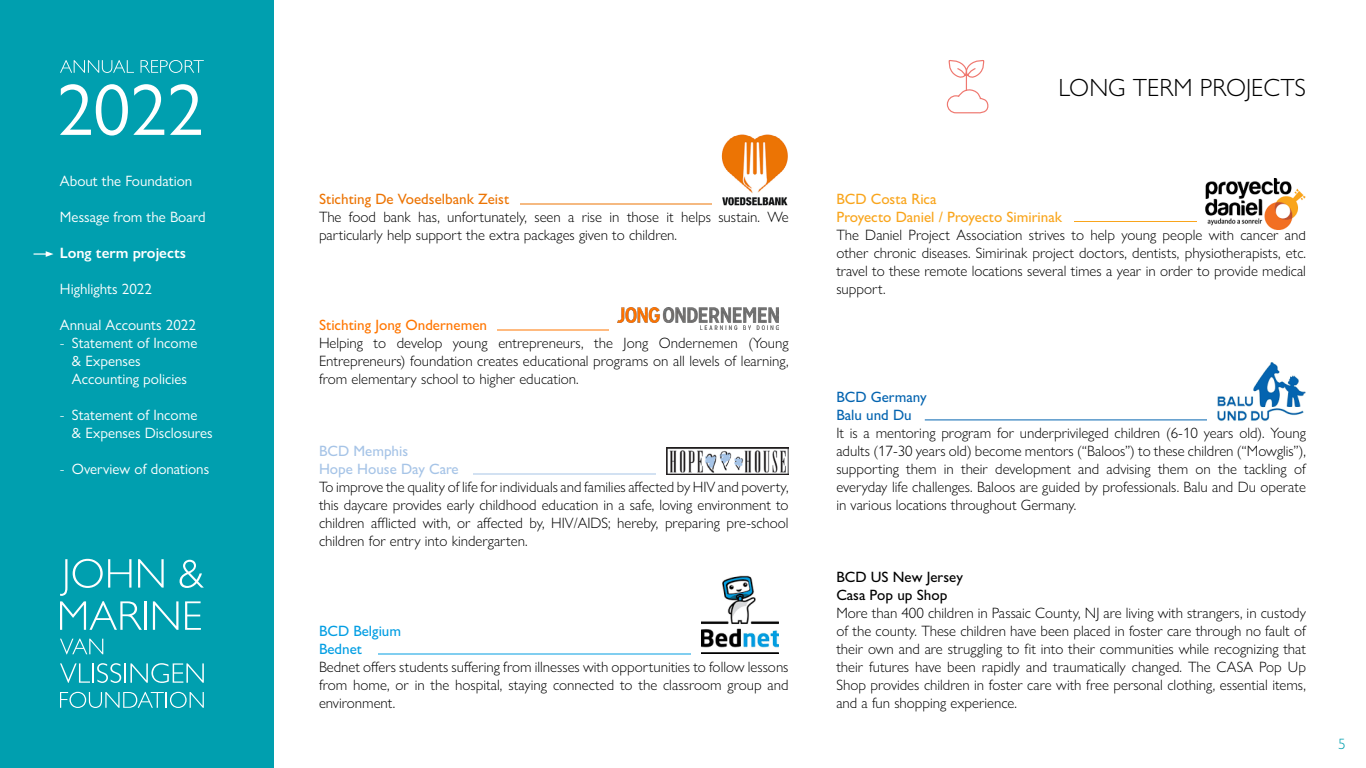
<style>
.page{position:relative;width:1366px;height:768px;background:#fff}
.page>*{position:absolute;margin:0;border:0;box-sizing:border-box;transform-origin:0 0}
.t1{font:300 25px "Gill Sans Nova";color:#000}
.t2{font:300 15px/18px "Gill Sans Nova";color:#000;text-align:justify}
.t3{font:15px/18px "Gill Sans Nova";color:#fff}
.t4{font:500 15px/18px "Gill Sans Nova";color:#f9a51c}
.t5{font:500 15px "Gill Sans Nova";color:#ec7404}
.t6{font:500 15px/18px "Gill Sans Nova";color:#000}
.t7{font:500 15px/18px "Gill Sans Nova";color:#a6c4e7}
.t8{font:500 15px "Gill Sans Nova";color:#ff7600}
.t9{font:500 15px/18px "Gill Sans Nova";color:#0464b0}
.t10{font:500 15px/18px "Gill Sans Nova";color:#039ee3}
.t11{font:600 15px "Gill Sans Nova";color:#fff}
.t12{font:300 15px "Gill Sans Nova";color:#009faf}
.s1{font-weight:300}
</style>
<div class="page">
<div style="left:0;top:0;width:273px;height:768px;background:#009faf"></div>
<svg style="left:60px;top:639px;width:43px;height:15px"></svg>
<svg style="left:60px;top:663px;width:30px;height:20px"></svg>
<hr style="left:92px;top:663px;width:2px;height:20px;background:#fff">
<svg style="left:97px;top:663px;width:107px;height:20px"></svg>
<svg style="left:60px;top:692px;width:144px;height:16px"></svg>
<svg style="left:60px;top:559px;width:144px;height:71px"></svg>
<svg style="left:60px;top:60px;width:144px;height:13px"></svg>
<svg style="left:60px;top:84px;width:141px;height:52px"></svg>
<svg style="left:946px;top:60px;width:43px;height:54px"></svg>
<svg style="left:34px;top:251px;width:20px;height:6px"></svg>
<img style="left:667px;top:448px;width:121px;height:26px">
<img style="left:701px;top:575px;width:78px;height:79px">
<img style="left:1205px;top:178px;width:101px;height:52px">
<img style="left:617px;top:307px;width:162px;height:23px">
<img style="left:722px;top:134px;width:66px;height:72px">
<img style="left:1217px;top:362px;width:89px;height:59px">
<hr style="left:520px;top:204px;width:192px;height:1px;background:#ec7404">
<hr style="left:1074px;top:221px;width:123px;height:1px;background:#f9a51c">
<hr style="left:925px;top:419px;width:282px;height:1px;background:#0464b0">
<hr style="left:497px;top:330px;width:112px;height:1px;background:#ff7600">
<hr style="left:473px;top:474px;width:183px;height:1px;background:#a6c4e7">
<hr style="left:378px;top:654px;width:313px;height:1px;background:#039ee3">
<p class="t3" style="left:60px;top:172px;width:134px">About the Foundation</p>
<p class="t3" style="left:60px;top:208px;width:147px">Message from the Board</p>
<p class="t11" style="left:60px;top:244px;width:128px">Long term projects</p>
<p class="t3" style="left:60px;top:280px;width:93px">Highlights 2022</p>
<p class="t3" style="left:60px;top:316px;width:137px">Annual Accounts 2022</p>
<p class="t3" style="left:72px;top:334px;width:127px;text-indent:-12px"><span class="s1">-</span> Statement of Income &amp; Expenses<br>Accounting policies</p>
<p class="t3" style="left:72px;top:406px;width:142px;text-indent:-12px"><span class="s1">-</span> Statement of Income<br>&amp; Expenses Disclosures</p>
<p class="t3" style="left:60px;top:460px;width:151px"><span class="s1">-</span> Overview of donations</p>
<p class="t5" style="left:319px;top:190px;width:192px">Stichting De Voedselbank Zeist</p>
<p class="t2" style="left:319px;top:208px;width:471px">The food bank has, unfortunately, seen a rise in those it helps sustain. We particularly help support the extra packages given to children.</p>
<p class="t8" style="left:319px;top:316px;width:170px">Stichting Jong Ondernemen</p>
<p class="t2" style="left:319px;top:334px;width:471px">Helping to develop young entrepreneurs, the Jong Ondernemen (Young Entrepreneurs) foundation creates educational programs on all levels of learning, from elementary school to higher education.</p>
<p class="t7" style="left:319px;top:442px;width:141px">BCD Memphis<br>Hope House Day Care</p>
<p class="t2" style="left:319px;top:478px;width:471px">To improve the quality of life for individuals and families affected by HIV and poverty, this daycare provides early childhood education in a safe, loving environment to children afflicted with, or affected by, HIV/AIDS; hereby, preparing pre-school children for entry into kindergarten.</p>
<p class="t10" style="left:319px;top:622px;width:84px">BCD Belgium<br>Bednet</p>
<p class="t2" style="left:319px;top:658px;width:471px">Bednet offers students suffering from illnesses with opportunities to follow lessons from home, or in the hospital, staying connected to the classroom group and environment.</p>
<h1 class="t1" style="left:1059px;top:72px;width:249px">LONG TERM PROJECTS</h1>
<p class="t4" style="left:836px;top:190px;width:227px">BCD Costa Rica<br>Proyecto Daniel / Proyecto Simirinak</p>
<p class="t2" style="left:836px;top:226px;width:471px">The Daniel Project Association strives to help young people with cancer and other chronic diseases. Simirinak project doctors, dentists, physiotherapists, etc. travel to these remote locations several times a year in order to provide medical support.</p>
<p class="t9" style="left:836px;top:388px;width:92px">BCD Germany<br>Balu und Du</p>
<p class="t2" style="left:836px;top:424px;width:471px">It is a mentoring program for underprivileged children (6-10 years old). Young adults (17-30 years old) become mentors (“Baloos”) to these children (“Mowglis”), supporting them in their development and advising them on the tackling of everyday life challenges. Baloos are guided by professionals. Balu and Du operate in various locations throughout Germany.</p>
<p class="t6" style="left:836px;top:568px;width:128px">BCD US New Jersey<br>Casa Pop up Shop</p>
<p class="t2" style="left:836px;top:604px;width:471px">More than 400 children in Passaic County, NJ are living with strangers, in custody of the county. These children have been placed in foster care through no fault of their own and are struggling to fit into their communities while recognizing that their futures have been rapidly and traumatically changed. The CASA Pop Up Shop provides children in foster care with free personal clothing, essential items, and a fun shopping experience.</p>
<p class="t12" style="left:1338px;top:735px;width:9px">5</p>
</div>
